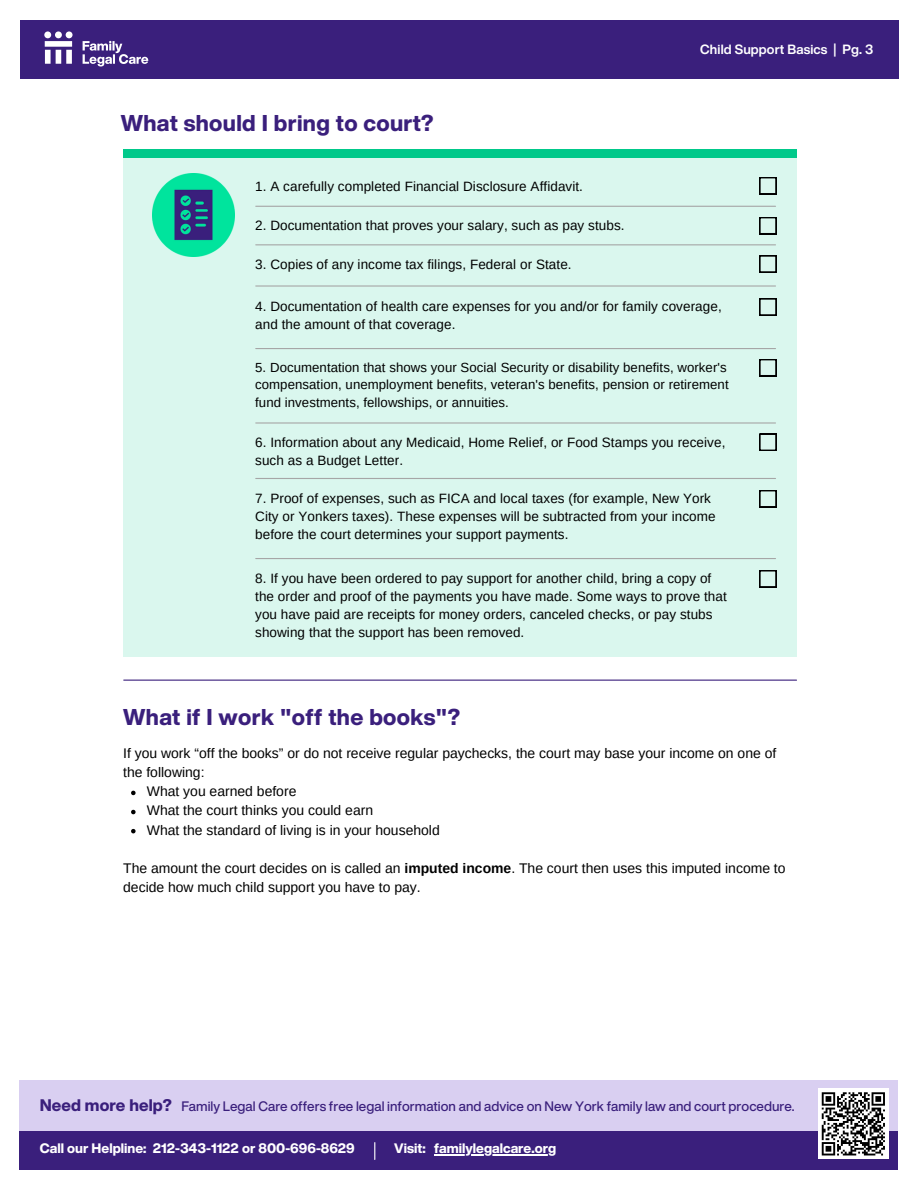
<style>
.page{position:relative;width:918px;height:1188px;background:#fff}
.page>*{position:absolute;margin:0;border:0;box-sizing:border-box;transform-origin:0 0}
.t1{font:800 22.5px "Helvetica Now Display";letter-spacing:.015em;color:#3a1f7c}
.t2{font:13.95px/19.2px "Arimo";color:#000}
.t3{font:13.5px/18px "Arimo";letter-spacing:.005em;color:#000}
.t4{font:500 13.5px "Helvetica Now Display";color:#3a1f7c}
.t5{font:800 13.5px "Helvetica Now Display";color:#fff}
.t6{font:13.2px/17.5px "Arimo";letter-spacing:.005em;color:#000}
.t7{font:700 13.2px "Helvetica Now Display";letter-spacing:.01em;color:#fff}
.s1{font-weight:700}
.s2{font-weight:800;font-size:16.5px}
</style>
<div class="page">
<div style="left:20px;top:20px;width:878px;height:58px;background:#3a1f7c"></div>
<svg style="left:44px;top:31px;width:104px;height:36px"></svg>
<hr style="left:124px;top:680px;width:673px;height:1px;background:#3a1f7c">
<div style="left:123px;top:152px;width:674px;height:505px;background:#daf7ee"></div>
<div style="left:123px;top:149px;width:674px;height:9px;background:#00c98a"></div>
<img style="left:153px;top:174px;width:82px;height:82px">
<svg style="left:131px;top:791px;width:5px;height:4px"></svg>
<svg style="left:131px;top:810px;width:5px;height:4px"></svg>
<svg style="left:131px;top:829px;width:5px;height:4px"></svg>
<svg style="left:760px;top:177px;width:16px;height:17px"></svg>
<svg style="left:760px;top:217px;width:16px;height:17px"></svg>
<hr style="left:256px;top:206px;width:520px;height:1px;background:#a6a6a6">
<hr style="left:256px;top:244px;width:520px;height:1px;background:#a6a6a6">
<hr style="left:256px;top:348px;width:520px;height:1px;background:#a6a6a6">
<hr style="left:256px;top:422px;width:520px;height:2px;background:#a6a6a6">
<svg style="left:760px;top:299px;width:16px;height:16px"></svg>
<svg style="left:760px;top:359px;width:16px;height:17px"></svg>
<svg style="left:760px;top:434px;width:16px;height:17px"></svg>
<svg style="left:760px;top:490px;width:16px;height:17px"></svg>
<hr style="left:256px;top:478px;width:520px;height:1px;background:#a6a6a6">
<div style="left:19px;top:1080px;width:879px;height:89px;background:#d9cff1"></div>
<div style="left:19px;top:1131px;width:879px;height:38px;background:#3a1f7c"></div>
<svg style="left:374px;top:1143px;width:1px;height:16px"></svg>
<div style="left:818px;top:1088px;width:71px;height:71px;background:#fff"></div>
<svg style="left:821px;top:1092px;width:64px;height:64px"></svg>
<hr style="left:434px;top:1154px;width:122px;height:2px;background:#fff">
<svg style="left:760px;top:570px;width:16px;height:17px"></svg>
<hr style="left:256px;top:558px;width:520px;height:1px;background:#a6a6a6">
<svg style="left:760px;top:256px;width:16px;height:16px"></svg>
<hr style="left:256px;top:285px;width:520px;height:2px;background:#a6a6a6">
<h1 class="t1" style="left:121px;top:106px;width:314px">What should I bring to court?</h1>
<p class="t3" style="left:255px;top:177px;width:329px">1. A carefully completed Financial Disclosure Affidavit.</p>
<p class="t3" style="left:255px;top:216px;width:371px">2. Documentation that proves your salary, such as pay stubs.</p>
<p class="t3" style="left:255px;top:255px;width:318px">3. Copies of any income tax filings, Federal or State.</p>
<p class="t7" style="left:700px;top:39px;width:175px">Child Support Basics | Pg. 3</p>
<p class="t3" style="left:255px;top:297px;width:468px">4. Documentation of health care expenses for you and/or for family coverage, and the amount of that coverage.</p>
<p class="t6" style="left:255px;top:358px;width:475px">5. Documentation that shows your Social Security or disability benefits, worker's compensation, unemployment benefits, veteran's benefits, pension or retirement fund investments, fellowships, or annuities.</p>
<p class="t3" style="left:255px;top:433px;width:472px">6. Information about any Medicaid, Home Relief, or Food Stamps you receive, such as a Budget Letter.</p>
<p class="t3" style="left:255px;top:489px;width:462px">7. Proof of expenses, such as FICA and local taxes (for example, New York<br>City or Yonkers taxes). These expenses will be subtracted from your income before the court determines your support payments.</p>
<p class="t3" style="left:255px;top:569px;width:473px">8. If you have been ordered to pay support for another child, bring a copy of the order and proof of the payments you have made. Some ways to prove that you have paid are receipts for money orders, canceled checks, or pay stubs showing that the support has been removed.</p>
<h1 class="t1" style="left:123px;top:700px;width:338px">What if I work "off the books"?</h1>
<p class="t2" style="left:123px;top:744px;width:655px">If you work “off the books” or do not receive regular paychecks, the court may base your income on one of the following:</p>
<p class="t2" style="left:147px;top:782px;width:294px">What you earned before<br>What the court thinks you could earn<br>What the standard of living is in your household</p>
<p class="t2" style="left:123px;top:858px;width:664px">The amount the court decides on is called an <span class="s1">imputed income</span>. The court then uses this imputed income to decide how much child support you have to pay.</p>
<p class="t4" style="left:40px;top:1096px;width:756px"><span class="s2">Need more help?</span> Family Legal Care offers free legal information and advice on New York family law and court procedure.</p>
<p class="t5" style="left:394px;top:1138px;width:33px">Visit:</p>
<p class="t5" style="left:40px;top:1138px;width:317px">Call our Helpline: 212-343-1122 or 800-696-8629</p>
<p class="t5" style="left:434px;top:1138px;width:123px">familylegalcare.org</p>
</div>
